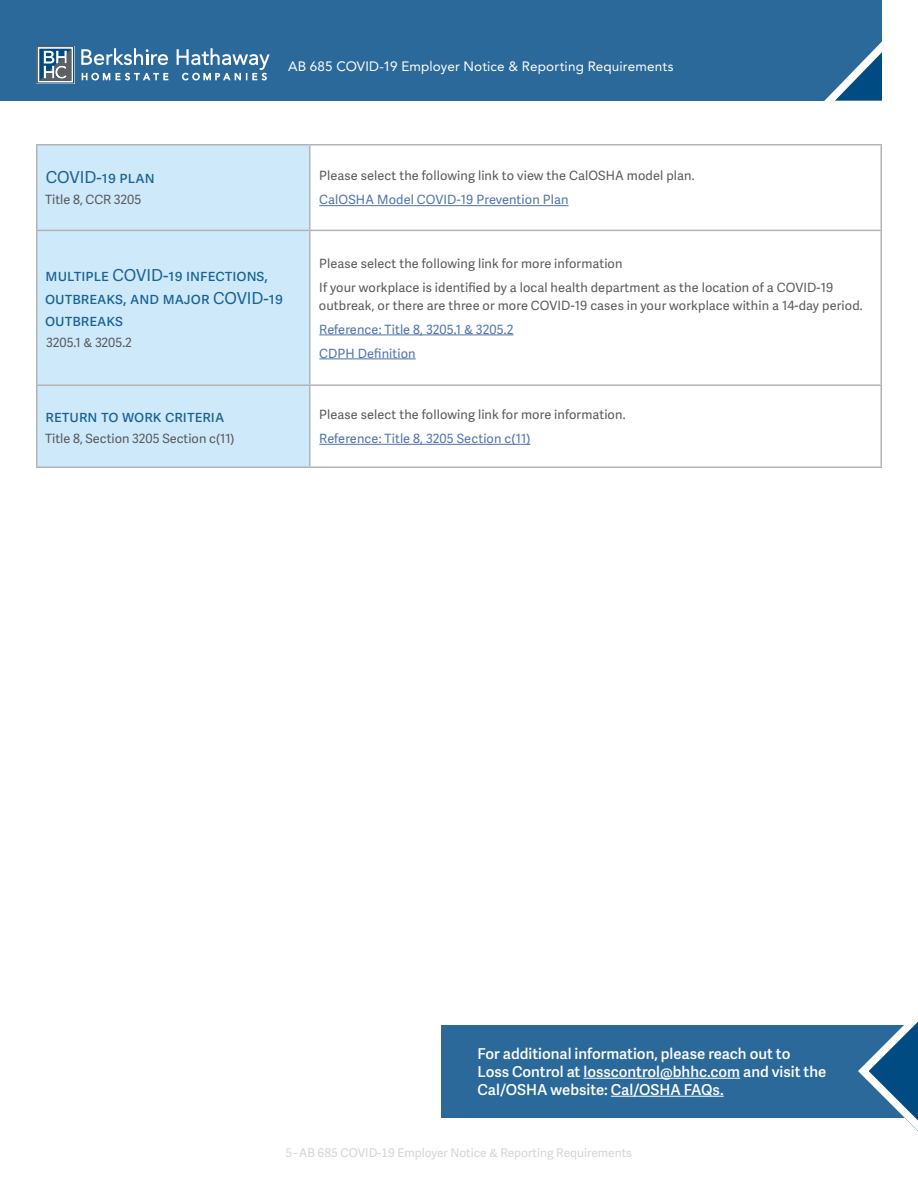
<style>
.page{position:relative;width:918px;height:1188px;background:#fff}
.page>*{position:absolute;margin:0;border:0;box-sizing:border-box;transform-origin:0 0}
.t1{font:16.5px/22.5px "Adelle Sans";color:#196295}
.t2{font:600 15px/18px "Adelle Sans";color:#fff}
.t3{font:13.5px "Avenir LT Std";letter-spacing:.01em;color:#fff}
.t4{font:12.75px/24px "Adelle Sans";letter-spacing:.01em;color:#58595b}
.t5{font:12.75px/24px "Adelle Sans";letter-spacing:.01em;color:#4f73ad}
.t6{font:12px "Adelle Sans";color:#d6d4d4}
</style>
<div class="page">
<div style="left:0;top:0;width:882px;height:101px;background:#2b699a"></div>
<div style="left:38px;top:146px;width:271px;height:320px;background:#cee9fa"></div>
<hr style="left:36px;top:145px;width:2px;height:85px;background:#b4b2b3">
<hr style="left:36px;top:231px;width:2px;height:153px;background:#b4b2b3">
<hr style="left:36px;top:386px;width:2px;height:80px;background:#b4b2b3">
<hr style="left:309px;top:145px;width:1px;height:85px;background:#b4b2b3">
<hr style="left:880px;top:145px;width:2px;height:85px;background:#b4b2b3">
<hr style="left:309px;top:231px;width:1px;height:153px;background:#b4b2b3">
<hr style="left:880px;top:231px;width:2px;height:153px;background:#b4b2b3">
<hr style="left:309px;top:386px;width:1px;height:80px;background:#b4b2b3">
<hr style="left:880px;top:386px;width:2px;height:80px;background:#b4b2b3">
<hr style="left:36px;top:144px;width:274px;height:2px;background:#b4b2b3">
<hr style="left:36px;top:230px;width:274px;height:1px;background:#b4b2b3">
<hr style="left:36px;top:384px;width:274px;height:2px;background:#b4b2b3">
<hr style="left:36px;top:466px;width:274px;height:2px;background:#b4b2b3">
<hr style="left:310px;top:144px;width:572px;height:2px;background:#b4b2b3">
<hr style="left:310px;top:230px;width:572px;height:1px;background:#b4b2b3">
<hr style="left:310px;top:384px;width:572px;height:2px;background:#b4b2b3">
<hr style="left:310px;top:466px;width:572px;height:2px;background:#b4b2b3">
<hr style="left:319px;top:205px;width:250px;height:1px;background:#4f73ad">
<hr style="left:319px;top:335px;width:195px;height:1px;background:#4f73ad">
<hr style="left:319px;top:359px;width:97px;height:1px;background:#4f73ad">
<hr style="left:319px;top:444px;width:212px;height:1px;background:#4f73ad">
<svg style="left:824px;top:41px;width:58px;height:60px"></svg>
<svg style="left:81px;top:48px;width:189px;height:32px"></svg>
<svg style="left:36px;top:46px;width:38px;height:38px"></svg>
<div style="left:441px;top:1025px;width:475px;height:92px;background:#2b699a"></div>
<hr style="left:583px;top:1078px;width:157px;height:1px;background:#fff">
<hr style="left:611px;top:1096px;width:113px;height:1px;background:#fff">
<svg style="left:853px;top:1021px;width:65px;height:110px"></svg>
<p class="t1" style="left:46px;top:166px;width:110px">COVID-19 plan</p>
<p class="t4" style="left:45px;top:187px;width:98px">Title 8, CCR 3205</p>
<p class="t3" style="left:288px;top:58px;width:387px">AB 685 COVID-19 Employer Notice &amp; Reporting Requirements</p>
<p class="t4" style="left:319px;top:163px;width:377px">Please select the following link to view the CalOSHA model plan.</p>
<p class="t5" style="left:319px;top:187px;width:251px">CalOSHA Model COVID-19 Prevention Plan</p>
<p class="t1" style="left:45px;top:263px;width:240px">multiple COVID-19 infections, outbreaks, and major COVID-19 outbreaks</p>
<p class="t4" style="left:46px;top:330px;width:87px">3205.1 &amp; 3205.2</p>
<p class="t1" style="left:46px;top:404px;width:180px">return to work criteria</p>
<p class="t4" style="left:45px;top:426px;width:191px">Title 8, Section 3205 Section c(11)</p>
<p class="t4" style="left:319px;top:251px;width:515px">Please select the following link for more information<br>If your workplace is identified by a local health department as the location of a COVID-19</p>
<p class="t4" style="left:319px;top:293px;width:545px">outbreak, or there are three or more COVID-19 cases in your workplace within a 14-day period.</p>
<p class="t5" style="left:319px;top:317px;width:196px">Reference: Title 8, 3205.1 &amp; 3205.2<br>CDPH Definition</p>
<p class="t4" style="left:319px;top:402px;width:308px">Please select the following link for more information.</p>
<p class="t5" style="left:319px;top:426px;width:213px">Reference: Title 8, 3205 Section c(11)</p>
<p class="t2" style="left:477px;top:1044px;width:350px">For additional information, please reach out to<br>Loss Control at losscontrol@bhhc.com and visit the<br>Cal/OSHA website: Cal/OSHA FAQs.</p>
<p class="t6" style="left:286px;top:1145px;width:348px">5 - AB 685 COVID-19 Employer Notice &amp; Reporting Requirements</p>
</div>
